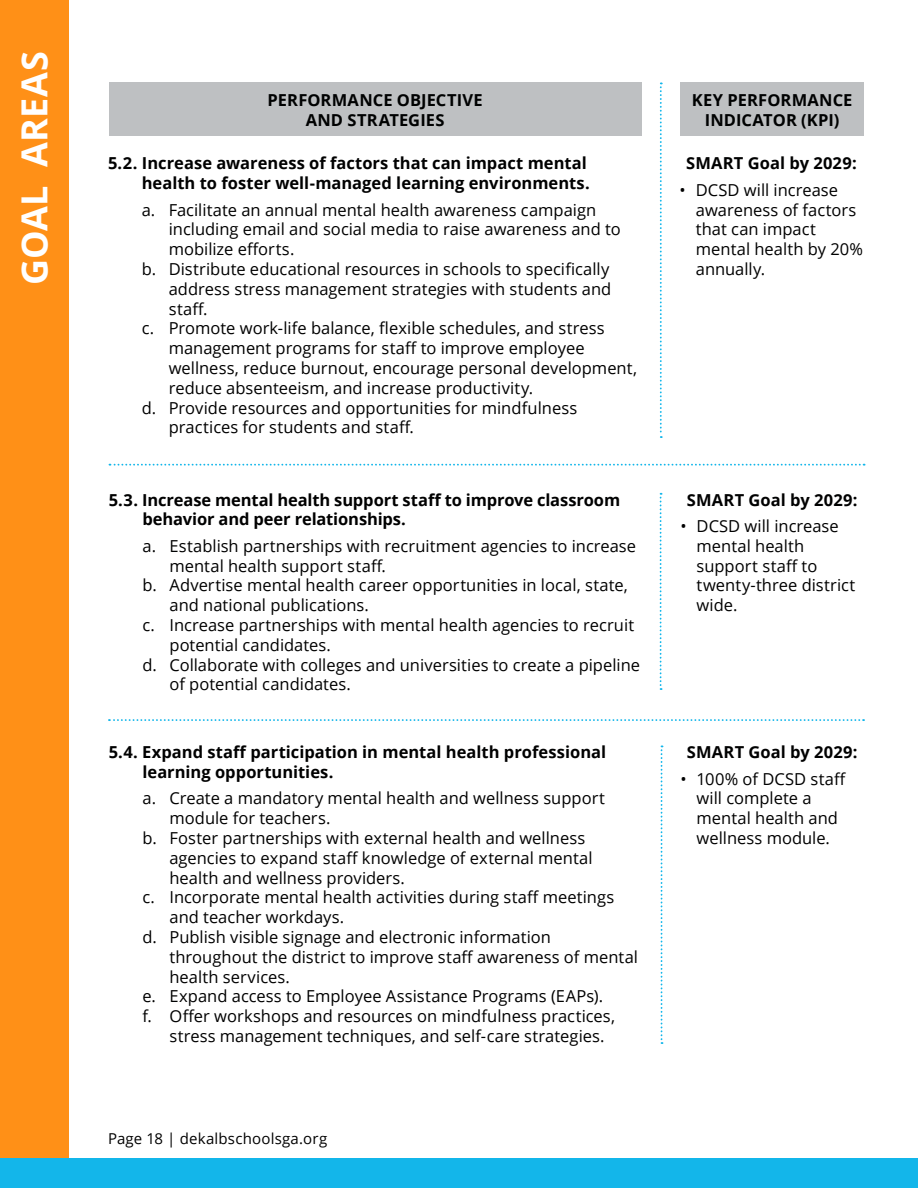
<style>
.page{position:relative;width:918px;height:1188px;background:#fff}
.page>*{position:absolute;margin:0;border:0;box-sizing:border-box;transform-origin:0 0}
.t1{font:700 36px "Open Sans";letter-spacing:.01em;color:#fff}
.t2{font:16.5px/19.8px "Open Sans";color:#000101}
.Main_Paragraph{font:700 16.5px/19.8px "Open Sans";color:#000101;text-align:center}
.t3{font:15px "Open Sans";letter-spacing:.015em;color:#000101}
</style>
<div class="page">
<div style="left:109px;top:82px;width:533px;height:54px;background:#bec0c2"></div>
<div style="left:680px;top:82px;width:184px;height:54px;background:#bec0c2"></div>
<svg style="left:660px;top:493px;width:2px;height:197px"></svg>
<svg style="left:661px;top:745px;width:2px;height:299px"></svg>
<svg style="left:109px;top:719px;width:755px;height:2px"></svg>
<svg style="left:109px;top:464px;width:756px;height:2px"></svg>
<svg style="left:660px;top:82px;width:2px;height:356px"></svg>
<div style="left:0;top:0;width:69px;height:1188px;background:#ff9017"></div>
<div style="left:0;top:1158px;width:918px;height:30px;background:#13b6ea"></div>
<h1 class="t1" style="left:9px;top:285px;width:235px;rotate:-90deg">GOAL AREAS</h1>
<p class="Main_Paragraph" style="left:267px;top:90px;width:217px">PERFORMANCE OBJECTIVE<br>AND STRATEGIES</p>
<p class="Main_Paragraph" style="left:108px;top:153px;width:483px;text-align:right">5.2. Increase awareness of factors that can impact mental health to foster well-managed learning environments.</p>
<p class="t2" style="left:169px;top:199px;width:454px;text-indent:-27px">a. Facilitate an annual mental health awareness campaign including email and social media to raise awareness and to mobilize efforts.</p>
<p class="t2" style="left:169px;top:259px;width:444px;text-indent:-27px">b. Distribute educational resources in schools to specifically address stress management strategies with students and staff.</p>
<p class="t2" style="left:169px;top:318px;width:470px;text-indent:-27px">c. Promote work-life balance, flexible schedules, and stress management programs for staff to improve employee wellness, reduce burnout, encourage personal development, reduce absenteeism, and increase productivity.</p>
<p class="t2" style="left:169px;top:397px;width:410px;text-indent:-27px">d. Provide resources and opportunities for mindfulness practices for students and staff.</p>
<p class="Main_Paragraph" style="left:142px;top:489px;width:479px;text-align:left;text-indent:-34px">5.3. Increase mental health support staff to improve classroom behavior and peer relationships.</p>
<p class="t2" style="left:170px;top:536px;width:468px;text-indent:-27px">a. Establish partnerships with recruitment agencies to increase mental health support staff.</p>
<p class="t2" style="left:170px;top:575px;width:460px;text-indent:-27px">b. Advertise mental health career opportunities in local, state, and national publications.</p>
<p class="t2" style="left:170px;top:615px;width:466px;text-indent:-27px">c. Increase partnerships with mental health agencies to recruit potential candidates.</p>
<p class="t2" style="left:170px;top:654px;width:472px;text-indent:-27px">d. Collaborate with colleges and universities to create a pipeline of potential candidates.</p>
<p class="Main_Paragraph" style="left:142px;top:742px;width:465px;text-align:left;text-indent:-34px">5.4. Expand staff participation in mental health professional learning opportunities.</p>
<p class="t2" style="left:170px;top:788px;width:437px;text-indent:-27px">a. Create a mandatory mental health and wellness support module for teachers.</p>
<p class="t2" style="left:170px;top:828px;width:425px;text-indent:-27px">b. Foster partnerships with external health and wellness agencies to expand staff knowledge of external mental health and wellness providers.</p>
<p class="t2" style="left:170px;top:887px;width:446px;text-indent:-27px">c. Incorporate mental health activities during staff meetings and teacher workdays.</p>
<p class="t2" style="left:170px;top:927px;width:470px;text-indent:-27px">d. Publish visible signage and electronic information throughout the district to improve staff awareness of mental health services.</p>
<p class="t2" style="left:142px;top:986px;width:462px">e. Expand access to Employee Assistance Programs (EAPs).</p>
<p class="t2" style="left:170px;top:1006px;width:447px;text-indent:-27px">f. Offer workshops and resources on mindfulness practices, stress management techniques, and self-care strategies.</p>
<p class="t3" style="left:108px;top:1128px;width:221px">Page 18 | dekalbschoolsga.org</p>
<p class="Main_Paragraph" style="left:692px;top:90px;width:162px">KEY PERFORMANCE<br>INDICATOR (KPI)</p>
<p class="Main_Paragraph" style="left:686px;top:153px;width:172px">SMART Goal by 2029:</p>
<p class="t2" style="left:696px;top:180px;width:169px;text-indent:-16px">• DCSD will increase awareness of factors that can impact mental health by 20% annually.</p>
<p class="Main_Paragraph" style="left:687px;top:489px;width:172px">SMART Goal by 2029:</p>
<p class="t2" style="left:697px;top:516px;width:160px;text-indent:-16px">• DCSD will increase mental health support staff to twenty-three district wide.</p>
<p class="Main_Paragraph" style="left:687px;top:742px;width:172px">SMART Goal by 2029:</p>
<p class="t2" style="left:697px;top:768px;width:151px;text-indent:-16px">• 100% of DCSD staff will complete a mental health and wellness module.</p>
</div>
